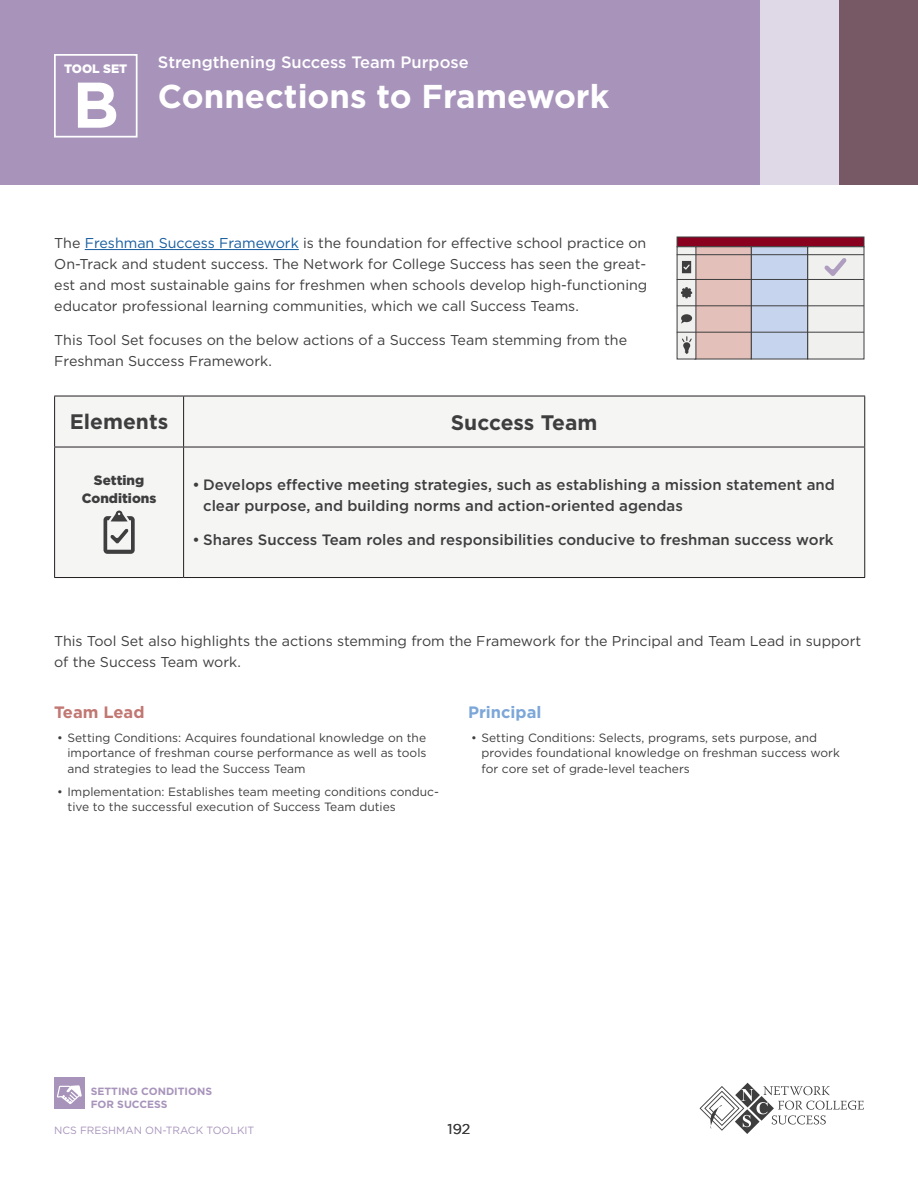
<style>
.page{position:relative;width:918px;height:1188px;background:#fff}
.page>*{position:absolute;margin:0;border:0;box-sizing:border-box;transform-origin:0 0}
.t1{font:700 64.35px "Gotham";color:#fff}
.t2{font:700 33px "Gotham";color:#fff}
.t3{font:700 21px "Gotham";color:#3e3e3f}
.t4{font:500 16.5px "Gotham";color:#fff}
.t5{font:700 16.5px "Gotham";color:#7ca7d8}
.t6{font:700 16.5px "Gotham";color:#c17772}
.t7{font:500 15px/21px "Gotham";color:#3e3e3f}
.t8{font:14.25px/21px "Gotham";color:#3e3e3f}
.t9{font:900 13.5px/18px "Gotham";color:#3e3e3f;text-align:center}
.t10{font:900 12.3px "Gotham";color:#fff}
.t11{font:12px/15.8px "Gotham";color:#3e3e3f}
.t12{font:700 10.5px/12.6px "Gotham";color:#a894bb}
.t13{font:10.5px "Gotham";color:#a894bb}
.s1{color:#175d9e}
</style>
<div class="page">
<svg style="left:700px;top:1083px;width:164px;height:51px"></svg>
<div style="left:677px;top:237px;width:187px;height:10px;background:#8a011f;border:1px solid #3e3e3f"></div>
<div style="left:807px;top:246px;width:57px;height:113px;background:#f0f1ef"></div>
<div style="left:751px;top:246px;width:57px;height:113px;background:#c6d5ed;border:1px solid #3e3e3f"></div>
<div style="left:694px;top:246px;width:58px;height:113px;background:#e3c0b9;border:1px solid #3e3e3f"></div>
<div style="left:677px;top:246px;width:19px;height:113px;background:#f0f1ef"></div>
<svg style="left:681px;top:287px;width:11px;height:11px"></svg>
<svg style="left:681px;top:314px;width:11px;height:10px"></svg>
<svg style="left:682px;top:261px;width:9px;height:12px"></svg>
<svg style="left:682px;top:337px;width:10px;height:17px"></svg>
<hr style="left:677px;top:254px;width:187px;height:1px;background:#3e3e3f">
<hr style="left:677px;top:279px;width:187px;height:1px;background:#3e3e3f">
<hr style="left:677px;top:305px;width:187px;height:1px;background:#3e3e3f">
<hr style="left:677px;top:332px;width:187px;height:1px;background:#3e3e3f">
<div style="left:0;top:0;width:918px;height:184px;background:#a894bb"></div>
<div style="left:54px;top:54px;width:84px;height:84px;border:2px solid #fff"></div>
<div style="left:55px;top:397px;width:809px;height:180px;background:#f5f5f4"></div>
<hr style="left:54px;top:396px;width:130px;height:1px;background:#231f20">
<hr style="left:54px;top:396px;width:1px;height:51px;background:#231f20">
<hr style="left:184px;top:396px;width:681px;height:1px;background:#231f20">
<hr style="left:183px;top:396px;width:1px;height:51px;background:#231f20">
<hr style="left:864px;top:396px;width:1px;height:51px;background:#231f20">
<hr style="left:54px;top:447px;width:130px;height:1px;background:#231f20">
<hr style="left:54px;top:447px;width:1px;height:130px;background:#231f20">
<hr style="left:184px;top:447px;width:681px;height:1px;background:#231f20">
<hr style="left:183px;top:447px;width:1px;height:130px;background:#231f20">
<hr style="left:54px;top:577px;width:130px;height:1px;background:#231f20">
<hr style="left:184px;top:577px;width:681px;height:1px;background:#231f20">
<hr style="left:864px;top:447px;width:1px;height:130px;background:#231f20">
<svg style="left:104px;top:511px;width:31px;height:43px"></svg>
<svg style="left:824px;top:258px;width:23px;height:18px"></svg>
<hr style="left:85px;top:249px;width:214px;height:1px;background:#175d9e">
<div style="left:760px;top:0;width:79px;height:184px;background:#dfd9e7"></div>
<div style="left:839px;top:0;width:79px;height:184px;background:#775865"></div>
<div style="left:54px;top:1078px;width:30px;height:31px;background:#a894bb"></div>
<svg style="left:57px;top:1085px;width:25px;height:19px"></svg>
<p class="t10" style="left:64px;top:61px;width:65px">TOOL SET</p>
<h1 class="t1" style="left:73px;top:68px;width:48px">B</h1>
<p class="t4" style="left:158px;top:53px;width:312px">Strengthening Success Team Purpose</p>
<h2 class="t2" style="left:158px;top:78px;width:453px">Connections to Framework</h2>
<p class="t8" style="left:54px;top:232px;width:595px;text-align:justify">The <span class="s1">Freshman Success Framework</span> is the foundation for effective school practice on On-Track and student success. The Network for College Success has seen the great&shy;est and most sustainable gains for freshmen when schools develop high-functioning educator professional learning communities, which we call Success Teams.</p>
<p class="t8" style="left:54px;top:329px;width:574px">This Tool Set focuses on the below actions of a Success Team stemming from the<br>Freshman Success Framework.</p>
<h3 class="t3" style="left:70px;top:410px;width:100px">Elements</h3>
<h3 class="t3" style="left:451px;top:410px;width:148px">Success Team</h3>
<p class="t9" style="left:82px;top:471px;width:76px">Setting<br>Conditions</p>
<p class="t7" style="left:203px;top:474px;width:633px;text-indent:-10px">• Develops effective meeting strategies, such as establishing a mission statement and clear purpose, and building norms and action-oriented agendas</p>
<p class="t7" style="left:193px;top:529px;width:642px">• Shares Success Team roles and responsibilities conducive to freshman success work</p>
<p class="t8" style="left:54px;top:631px;width:809px">This Tool Set also highlights the actions stemming from the Framework for the Principal and Team Lead in support of the Success Team work.</p>
<p class="t6" style="left:54px;top:703px;width:92px">Team Lead</p>
<p class="t11" style="left:68px;top:729px;width:360px;text-align:justify;text-indent:-10px">• Setting Conditions: Acquires foundational knowledge on the importance of freshman course performance as well as tools and strategies to lead the Success Team</p>
<p class="t11" style="left:68px;top:783px;width:373px;text-indent:-10px">• Implementation: Establishes team meeting conditions conduc&shy;tive to the successful execution of Success Team duties</p>
<p class="t5" style="left:468px;top:703px;width:75px">Principal</p>
<p class="t11" style="left:482px;top:729px;width:360px;text-indent:-10px">• Setting Conditions: Selects, programs, sets purpose, and provides foundational knowledge on freshman success work for core set of grade-level teachers</p>
<p class="t12" style="left:91px;top:1085px;width:123px">SETTING CONDITIONS<br>FOR SUCCESS</p>
<p class="t13" style="left:54px;top:1124px;width:202px">NCS FRESHMAN ON-TRACK TOOLKIT</p>
<p class="t8" style="left:448px;top:1118px;width:24px">192</p>
</div>
